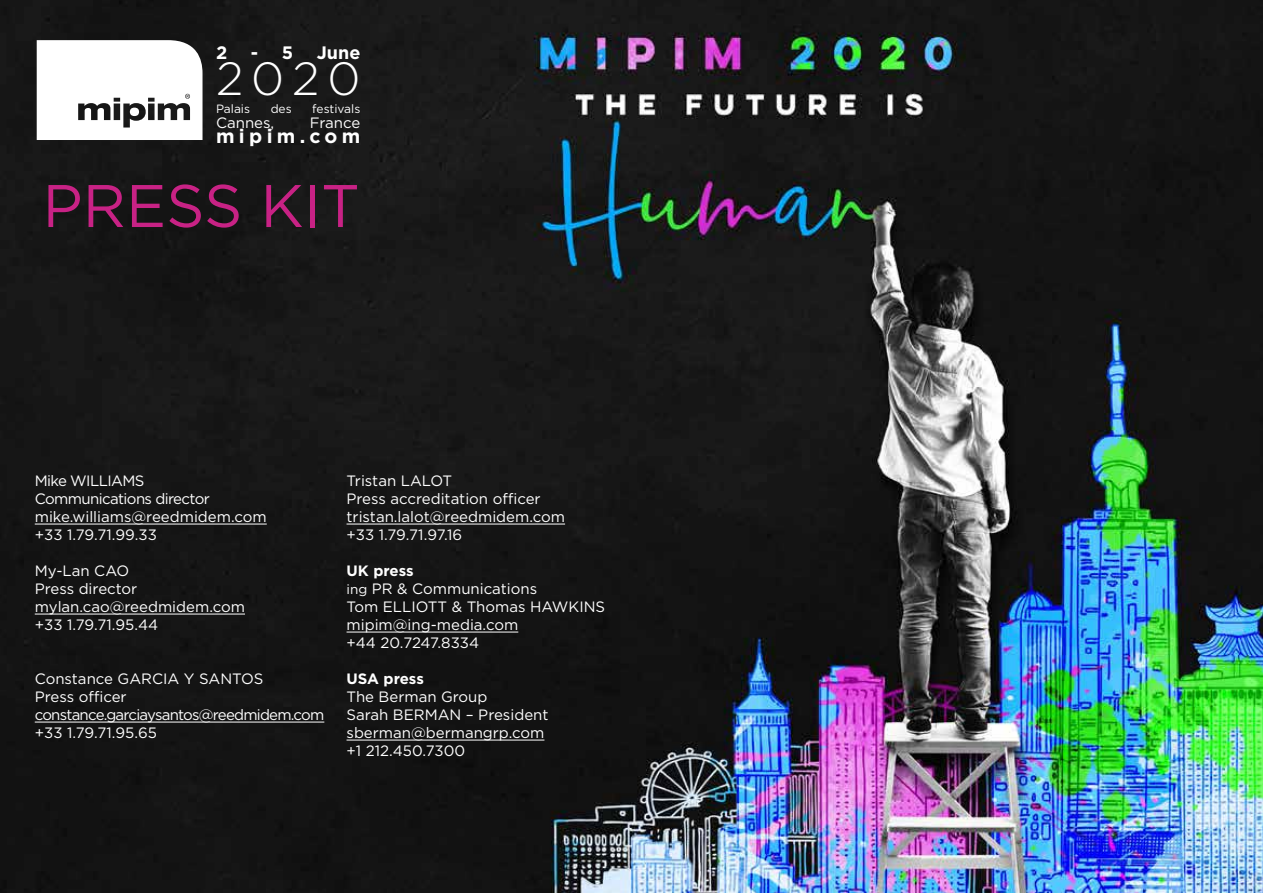
<style>
.page{position:relative;width:1263px;height:893px;background:#fff}
.page>*{position:absolute;margin:0;border:0;box-sizing:border-box;transform-origin:0 0}
.t1{font:60px "Gotham";color:#c82285}
.t2{font:300 46.5px "Gotham";color:#fff}
.t3{font:700 19.5px "Gotham";letter-spacing:.225em;color:#fff}
.t4{font:700 18px "Gotham";color:#fff}
.t5{font:15px/18px "Gotham";color:#fff}
.t6{font:15px/18px "Gotham";letter-spacing:-.05em;color:#fff}
.t7{font:15px/18px "Gotham";letter-spacing:-.04em;color:#fff}
.t8{font:700 15px "Gotham";letter-spacing:-.005em;color:#fff}
.t9{font:12px "Gotham";color:#fff}
.s1{font-weight:700}
.s2{font-size:13.5px}
</style>
<div class="page">
<img style="left:0;top:0;width:1263px;height:893px">
<hr style="left:35px;top:524px;width:232px;height:1px;background:#fff">
<hr style="left:35px;top:614px;width:210px;height:1px;background:#fff">
<hr style="left:35px;top:722px;width:289px;height:1px;background:#fff">
<hr style="left:346px;top:524px;width:219px;height:1px;background:#fff">
<hr style="left:346px;top:632px;width:172px;height:1px;background:#fff">
<hr style="left:346px;top:740px;width:198px;height:1px;background:#fff">
<svg style="left:37px;top:40px;width:165px;height:100px"></svg>
<p class="t4" style="left:216px;top:41px;width:13px">2</p>
<p class="t4" style="left:251px;top:41px;width:44px">- 5</p>
<p class="t4" style="left:317px;top:41px;width:45px">June</p>
<h2 class="t2" style="left:216px;top:49px;width:146px">2020</h2>
<p class="t9" style="left:216px;top:101px;width:36px">Palais</p>
<p class="t9" style="left:271px;top:101px;width:23px">des</p>
<p class="t9" style="left:312px;top:101px;width:50px">festivals</p>
<p class="t5" style="left:216px;top:114px;width:60px">Cannes,</p>
<p class="t5" style="left:310px;top:114px;width:52px">France</p>
<h3 class="t3" style="left:216px;top:123px;width:146px">mipim.com</h3>
<h1 class="t1" style="left:43px;top:167px;width:319px">PRESS KIT</h1>
<p class="t7" style="left:35px;top:471px;width:233px">Mike WILLIAMS<br>Communications director mike.williams@reedmidem.com +33 1.79.71.99.33</p>
<p class="t5" style="left:35px;top:561px;width:212px">My-Lan CAO<br>Press director mylan.cao@reedmidem.com +33 1.79.71.95.44</p>
<p class="t6" style="left:35px;top:669px;width:291px">Constance GARCIA Y SANTOS<br>Press officer constance.garciaysantos@reedmidem.com +33 1.79.71.95.65</p>
<p class="t5" style="left:346px;top:471px;width:220px">Tristan LALOT<br>Press accreditation officer tristan.lalot@reedmidem.com +33 1.79.71.97.16</p>
<p class="t5" style="left:346px;top:561px;width:260px"><span class="s1">UK press<br></span><span class="s2">ing</span> PR &amp; Communications<br>Tom ELLIOTT &amp; Thomas HAWKINS mipim@ing-media.com<br>+44 20.7247.8334</p>
<p class="t8" style="left:346px;top:669px;width:79px">USA press</p>
<p class="t5" style="left:346px;top:687px;width:203px">The Berman Group<br>Sarah BERMAN – President sberman@bermangrp.com +1 212.450.7300</p>
</div>
